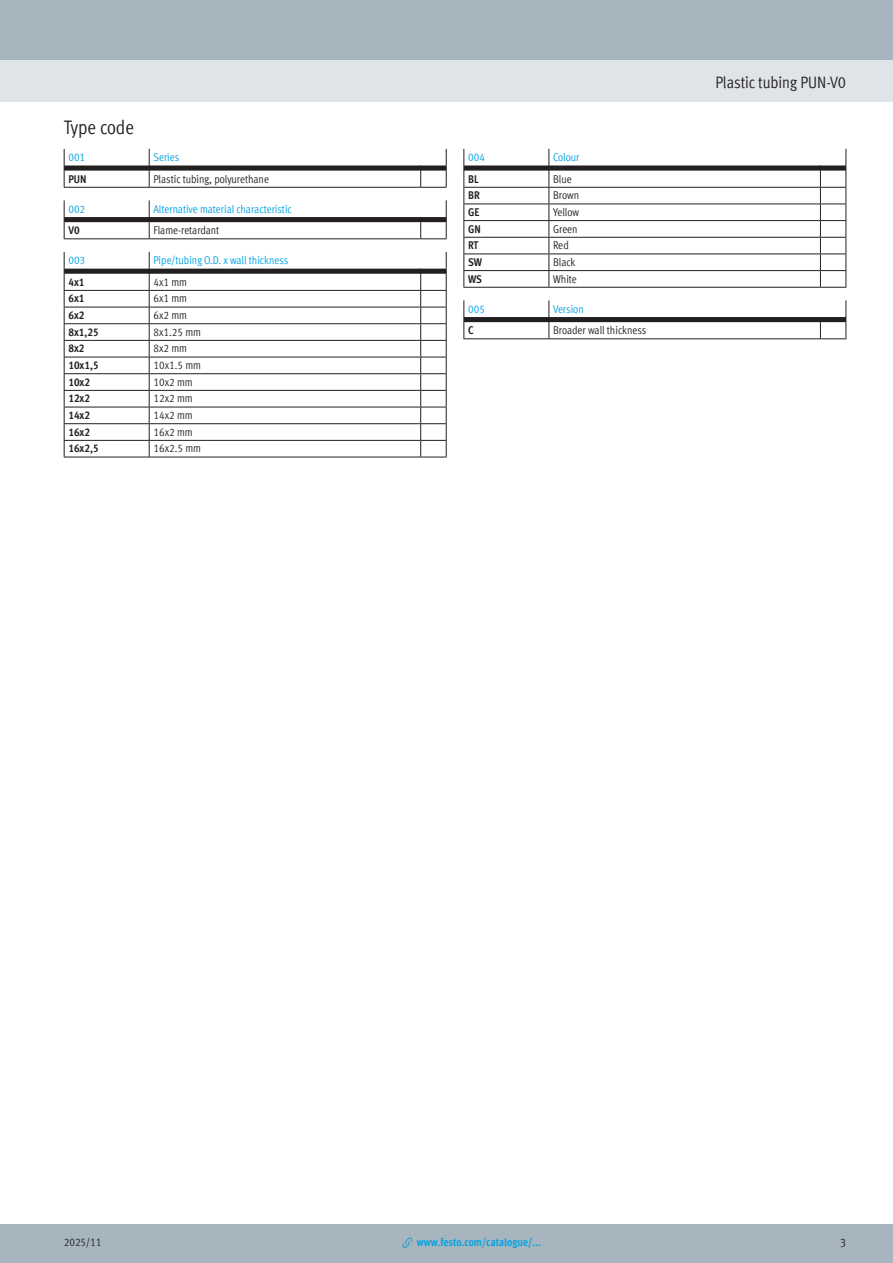
<style>
.page{position:relative;width:893px;height:1263px;background:#fff}
.page>*{position:absolute;margin:0;border:0;box-sizing:border-box;transform-origin:0 0}
.t1{font:condensed 19.5px "Festo";color:#231f20}
.t2{font:condensed 16.5px "Festo";letter-spacing:-.005em;color:#231f20}
.t3{font:condensed 12.75px "Festo";color:#231f20}
.FES_tab_regular{font:condensed 11.25px "Festo";color:#231f20}
.FES_tab_head_2{font:condensed 11.25px "Festo";color:#00a1e3}
.FES_type_code{font:700 condensed 11.25px "Festo";color:#231f20}
.t4{font:700 condensed 11.25px "Festo";color:#00a1e3}
</style>
<div class="page">
<div style="left:0;top:1225px;width:893px;height:38px;background:#a7b6be"></div>
<div style="left:0;top:60px;width:893px;height:42px;background:#dfe4e8"></div>
<div style="left:0;top:0;width:893px;height:60px;background:#a7b6be"></div>
<svg style="left:402px;top:1237px;width:10px;height:11px"></svg>
<svg style="left:64px;top:149px;width:383px;height:39px"></svg>
<hr style="left:149px;top:187px;width:272px;height:1px;background:#231f20">
<svg style="left:64px;top:200px;width:383px;height:39px"></svg>
<hr style="left:149px;top:238px;width:272px;height:1px;background:#231f20">
<svg style="left:64px;top:252px;width:383px;height:206px"></svg>
<hr style="left:149px;top:457px;width:272px;height:1px;background:#231f20">
<svg style="left:463px;top:149px;width:384px;height:139px"></svg>
<hr style="left:549px;top:287px;width:271px;height:1px;background:#231f20">
<svg style="left:463px;top:300px;width:384px;height:39px"></svg>
<hr style="left:549px;top:338px;width:271px;height:1px;background:#231f20">
<h1 class="t1" style="left:64px;top:113px;width:72px">Type code</h1>
<p class="FES_tab_head_2" style="left:68px;top:149px;width:18px">001</p>
<p class="FES_tab_head_2" style="left:153px;top:149px;width:27px">Series</p>
<p class="FES_type_code" style="left:68px;top:170px;width:20px">PUN</p>
<p class="FES_tab_regular" style="left:153px;top:170px;width:117px">Plastic tubing, polyurethane</p>
<p class="FES_tab_head_2" style="left:68px;top:201px;width:18px">002</p>
<p class="FES_tab_head_2" style="left:153px;top:201px;width:140px">Alternative material characteristic</p>
<p class="FES_type_code" style="left:68px;top:222px;width:13px">V0</p>
<p class="FES_tab_regular" style="left:153px;top:222px;width:67px">Flame-retardant</p>
<p class="FES_tab_head_2" style="left:68px;top:252px;width:18px">003</p>
<p class="FES_tab_head_2" style="left:153px;top:252px;width:136px">Pipe/tubing O.D. x wall thickness</p>
<p class="FES_type_code" style="left:68px;top:273px;width:18px">4x1</p>
<p class="FES_tab_regular" style="left:153px;top:274px;width:35px">4x1 mm</p>
<p class="FES_type_code" style="left:68px;top:290px;width:18px">6x1</p>
<p class="FES_tab_regular" style="left:153px;top:290px;width:35px">6x1 mm</p>
<p class="FES_type_code" style="left:68px;top:306px;width:18px">6x2</p>
<p class="FES_tab_regular" style="left:153px;top:307px;width:35px">6x2 mm</p>
<p class="FES_type_code" style="left:68px;top:323px;width:32px">8x1,25</p>
<p class="FES_tab_regular" style="left:153px;top:324px;width:49px">8x1.25 mm</p>
<p class="FES_type_code" style="left:68px;top:340px;width:18px">8x2</p>
<p class="FES_tab_regular" style="left:153px;top:340px;width:35px">8x2 mm</p>
<p class="FES_type_code" style="left:68px;top:356px;width:32px">10x1,5</p>
<p class="FES_tab_regular" style="left:153px;top:357px;width:49px">10x1.5 mm</p>
<p class="FES_type_code" style="left:68px;top:373px;width:23px">10x2</p>
<p class="FES_tab_regular" style="left:153px;top:374px;width:41px">10x2 mm</p>
<p class="FES_type_code" style="left:68px;top:390px;width:23px">12x2</p>
<p class="FES_tab_regular" style="left:153px;top:390px;width:41px">12x2 mm</p>
<p class="FES_type_code" style="left:68px;top:406px;width:23px">14x2</p>
<p class="FES_tab_regular" style="left:153px;top:407px;width:41px">14x2 mm</p>
<p class="FES_type_code" style="left:68px;top:423px;width:23px">16x2</p>
<p class="FES_tab_regular" style="left:153px;top:424px;width:41px">16x2 mm</p>
<p class="FES_type_code" style="left:68px;top:440px;width:32px">16x2,5</p>
<p class="FES_tab_regular" style="left:153px;top:440px;width:49px">16x2.5 mm</p>
<p class="FES_tab_head_2" style="left:468px;top:149px;width:18px">004</p>
<p class="FES_tab_head_2" style="left:553px;top:149px;width:28px">Colour</p>
<p class="FES_type_code" style="left:468px;top:170px;width:12px">BL</p>
<p class="FES_tab_regular" style="left:553px;top:170px;width:20px">Blue</p>
<p class="FES_type_code" style="left:468px;top:187px;width:13px">BR</p>
<p class="FES_tab_regular" style="left:553px;top:187px;width:27px">Brown</p>
<p class="FES_type_code" style="left:468px;top:203px;width:13px">GE</p>
<p class="FES_tab_regular" style="left:553px;top:204px;width:27px">Yellow</p>
<p class="FES_type_code" style="left:468px;top:220px;width:14px">GN</p>
<p class="FES_tab_regular" style="left:553px;top:220px;width:26px">Green</p>
<p class="FES_type_code" style="left:468px;top:237px;width:12px">RT</p>
<p class="FES_tab_regular" style="left:553px;top:237px;width:17px">Red</p>
<p class="FES_type_code" style="left:468px;top:253px;width:15px">SW</p>
<p class="FES_tab_regular" style="left:553px;top:254px;width:24px">Black</p>
<p class="FES_type_code" style="left:468px;top:270px;width:15px">WS</p>
<p class="FES_tab_regular" style="left:553px;top:270px;width:25px">White</p>
<p class="FES_tab_head_2" style="left:468px;top:301px;width:18px">005</p>
<p class="FES_tab_head_2" style="left:553px;top:301px;width:32px">Version</p>
<p class="FES_type_code" style="left:468px;top:322px;width:7px">C</p>
<p class="FES_tab_regular" style="left:553px;top:322px;width:95px">Broader wall thickness</p>
<h2 class="t2" style="left:715px;top:71px;width:132px">Plastic tubing PUN-V0</h2>
<p class="FES_tab_regular" style="left:64px;top:1234px;width:39px">2025/11</p>
<p class="t4" style="left:417px;top:1233px;width:126px">www.festo.com/catalogue/...</p>
<p class="t3" style="left:840px;top:1233px;width:8px">3</p>
</div>
